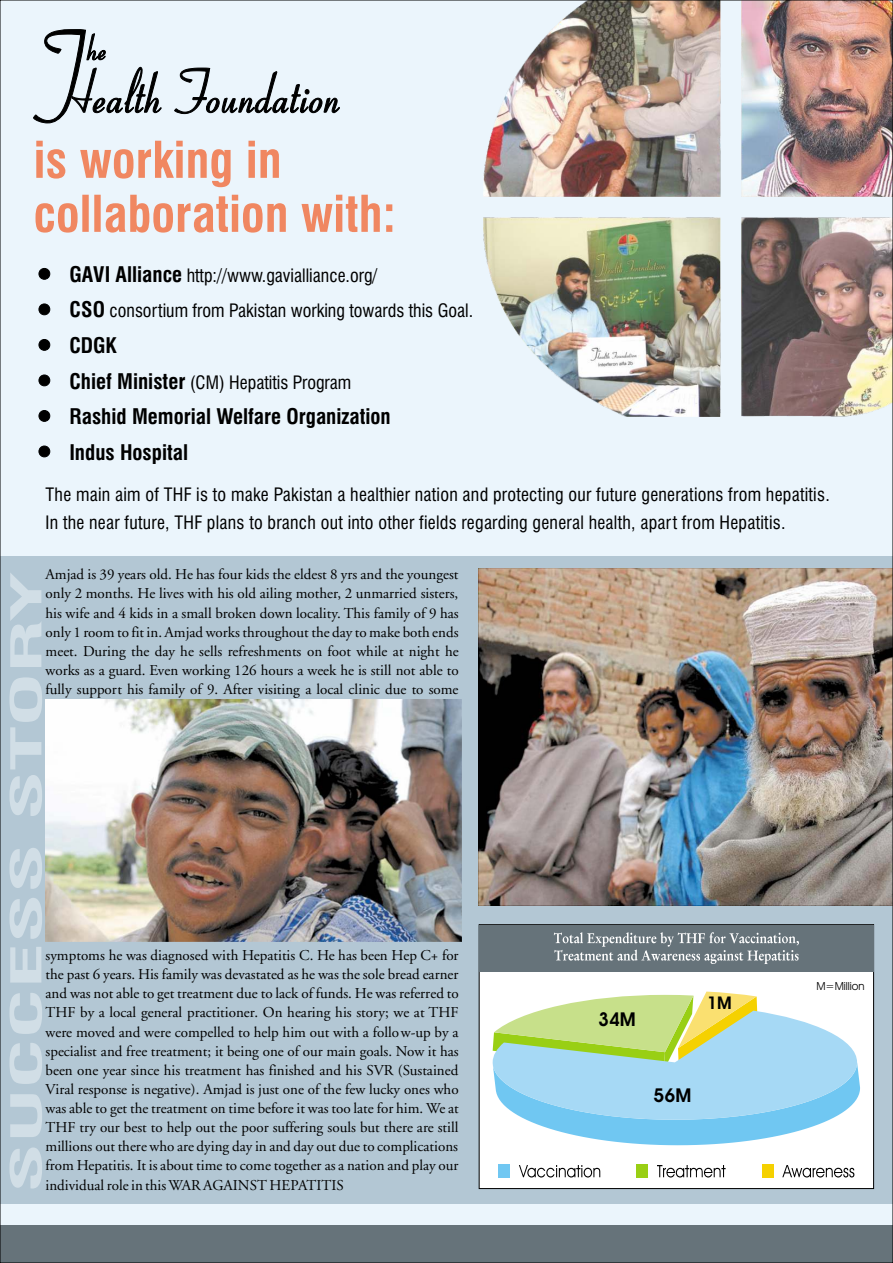
<style>
.page{position:relative;width:893px;height:1263px;background:#ebf5fc}
.page>*{position:absolute;margin:0;border:0;box-sizing:border-box;transform-origin:0 0}
.t1{font:700 condensed 41.4px "Swiss 721 BT";color:#d1dee6;scale:2.2 1}
.t2{font:700 condensed 21px/35.7px "Swiss 721 BT";color:#000}
.t3{font:600 19.2px "Avant Garde IT Cby BT";color:#000}
.t4{font:condensed 18px/35.7px "Swiss 721 BT";letter-spacing:.015em;color:#000}
.t5{font:600 17.55px "Avant Garde IT Cby BT";color:#000}
.t6{font:15px/19px "Adobe Garamond";color:#000;text-align:justify}
.t7{font:11.1px "Avant Garde IT Cby BT";color:#000}
.s1{font-weight:700;font-size:21px}
</style>
<div class="page">
<div style="left:0;top:557px;width:893px;height:647px;background:#b3c7d4"></div>
<div style="left:0;top:1225px;width:893px;height:38px;background:#66737a"></div>
<img style="left:484px;top:2px;width:407px;height:415px">
<img style="left:478px;top:568px;width:413px;height:337px">
<svg style="left:36px;top:141px;width:356px;height:92px"></svg>
<svg style="left:33px;top:29px;width:307px;height:94px"></svg>
<div style="left:39px;top:268px;width:11px;height:11px;background:#000;border:1px solid #000;border-radius:50%"></div>
<div style="left:39px;top:304px;width:11px;height:11px;background:#000;border:1px solid #000;border-radius:50%"></div>
<div style="left:39px;top:339px;width:11px;height:11px;background:#000;border:1px solid #000;border-radius:50%"></div>
<div style="left:39px;top:375px;width:11px;height:11px;background:#000;border:1px solid #000;border-radius:50%"></div>
<div style="left:39px;top:410px;width:11px;height:11px;background:#000;border:1px solid #000;border-radius:50%"></div>
<div style="left:39px;top:446px;width:11px;height:11px;background:#000;border:1px solid #000;border-radius:50%"></div>
<div style="left:479px;top:924px;width:395px;height:265px;background:#fff"></div>
<svg style="left:493px;top:991px;width:367px;height:154px;background:#b6ded9"></svg>
<div style="left:479px;top:925px;width:395px;height:47px;background:#66737a"></div>
<svg style="left:554px;top:932px;width:245px;height:32px"></svg>
<div style="left:762px;top:1164px;width:12px;height:13px;background:#f5d100"></div>
<svg style="left:782px;top:1165px;width:72px;height:12px"></svg>
<div style="left:498px;top:1164px;width:12px;height:13px;background:#70c7f2"></div>
<svg style="left:519px;top:1165px;width:81px;height:12px"></svg>
<div style="left:636px;top:1164px;width:12px;height:13px;background:#99cf14"></div>
<svg style="left:657px;top:1165px;width:69px;height:12px"></svg>
<img style="left:45px;top:699px;width:416px;height:242px">
<p class="t4" style="left:69px;top:259px;width:405px"><span class="s1">GAVI Alliance</span> http://www.gavialliance.org/<br><span class="s1">CSO</span> consortium from Pakistan working towards this Goal.</p>
<h2 class="t2" style="left:69px;top:330px;width:49px">CDGK</h2>
<p class="t4" style="left:69px;top:366px;width:283px"><span class="s1">Chief Minister</span> (CM) Hepatitis Program</p>
<h2 class="t2" style="left:69px;top:401px;width:323px">Rashid Memorial Welfare Organization<br>Indus Hospital</h2>
<p class="t4" style="left:46px;top:483px;width:786px;line-height:27.3px">The main aim of THF is to make Pakistan a healthier nation and protecting our future generations from hepatitis.<br>In the near future, THF plans to branch out into other fields regarding general health, apart from Hepatitis.</p>
<h1 class="t1" style="left:10px;top:1193px;width:284px;rotate:-90deg">SUCCESS STORY</h1>
<p class="t6" style="left:46px;top:566px;width:415px">Amjad is 39 years old. He has four kids the eldest 8 yrs and the youngest only 2 months. He lives with his old ailing mother, 2 unmarried sisters, his wife and 4 kids in a small broken down locality. This family of 9 has only 1 room to fit in. Amjad works throughout the day to make both ends meet. During the day he sells refreshments on foot while at night he works as a guard. Even working 126 hours a week he is still not able to fully support his family of 9. After visiting a local clinic due to some</p>
<p class="t6" style="left:46px;top:947px;width:415px">symptoms he was diagnosed with Hepatitis C. He has been Hep C+ for the past 6 years. His family was devastated as he was the sole bread earner and was not able to get treatment due to lack of funds. He was referred to THF by a local general practitioner. On hearing his story; we at THF were moved and were compelled to help him out with a follow-up by a specialist and free treatment; it being one of our main goals. Now it has been one year since his treatment has finished and his SVR (Sustained Viral response is negative). Amjad is just one of the few lucky ones who was able to get the treatment on time before it was too late for him. We at THF try our best to help out the poor suffering souls but there are still millions out there who are dying day in and day out due to complications from Hepatitis. It is about time to come together as a nation and play our individual role in this WAR AGAINST HEPATITIS</p>
<p class="t3" style="left:598px;top:1012px;width:39px">34M</p>
<p class="t5" style="left:707px;top:996px;width:26px">1M</p>
<p class="t3" style="left:653px;top:1088px;width:39px">56M</p>
<p class="t7" style="left:816px;top:981px;width:50px">M=Million</p>
</div>
